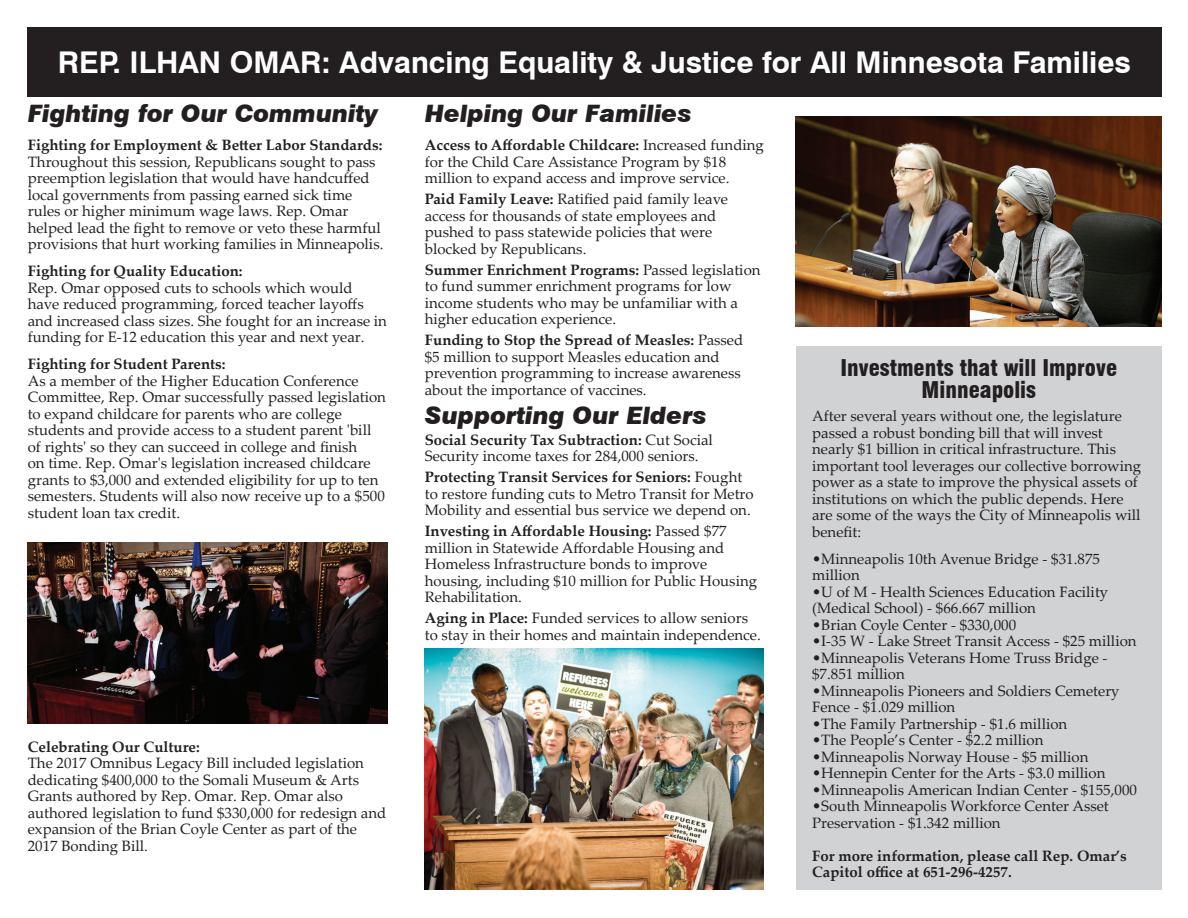
<style>
.page{position:relative;width:1188px;height:918px;background:#fff}
.page>*{position:absolute;margin:0;border:0;box-sizing:border-box;transform-origin:0 0}
.t1{font:700 30px "Swiss 721 BT";color:#fff}
.t2{font:italic 900 24px "Swiss 721 BT";color:#231f20}
.t3{font:900 condensed 22.5px/21.6px "Swiss 721 BT";color:#231f20;text-align:center}
.t4{font:15px/16.5px "Palatino Linotype";color:#231f20}
.t5{font:700 15px/16.5px "Palatino Linotype";color:#231f20}
.s1{font-weight:700}
</style>
<div class="page">
<div style="left:27px;top:27px;width:1135px;height:69px;background:#231f20"></div>
<img style="left:27px;top:542px;width:360px;height:182px">
<img style="left:425px;top:649px;width:338px;height:241px">
<div style="left:796px;top:347px;width:366px;height:543px;background:#d1d2d4"></div>
<img style="left:796px;top:117px;width:366px;height:209px">
<h1 class="t1" style="left:58px;top:41px;width:1075px">REP. ILHAN OMAR: Advancing Equality &amp; Justice for All Minnesota Families</h1>
<h2 class="t2" style="left:28px;top:99px;width:352px">Fighting for Our Community</h2>
<p class="t5" style="left:28px;top:137px;width:356px">Fighting for Employment &amp; Better Labor Standards:</p>
<p class="t4" style="left:28px;top:153px;width:357px">Throughout this session, Republicans sought to pass preemption legislation that would have handcuffed local governments from passing earned sick time rules or higher minimum wage laws. Rep. Omar helped lead the fight to remove or veto these harmful provisions that hurt working families in Minneapolis.</p>
<p class="t5" style="left:28px;top:263px;width:216px">Fighting for Quality Education:</p>
<p class="t4" style="left:28px;top:279px;width:361px">Rep. Omar opposed cuts to schools which would have reduced programming, forced teacher layoffs and increased class sizes. She fought for an increase in funding for E-12 education this year and next year.</p>
<p class="t5" style="left:28px;top:356px;width:199px">Fighting for Student Parents:</p>
<p class="t4" style="left:28px;top:372px;width:360px">As a member of the Higher Education Conference Committee, Rep. Omar successfully passed legislation to expand childcare for parents who are college students and provide access to a student parent 'bill of rights' so they can succeed in college and finish<br>on time. Rep. Omar's legislation increased childcare grants to $3,000 and extended eligibility for up to ten semesters. Students will also now receive up to a $500 student loan tax credit.</p>
<h2 class="t2" style="left:425px;top:99px;width:269px">Helping Our Families</h2>
<p class="t4" style="left:425px;top:136px;width:341px"><span class="s1">Access to Affordable Childcare:</span> Increased funding for the Child Care Assistance Program by $18 million to expand access and improve service.</p>
<p class="t4" style="left:425px;top:190px;width:305px"><span class="s1">Paid Family Leave:</span> Ratified paid family leave access for thousands of state employees and pushed to pass statewide policies that were blocked by Republicans.</p>
<p class="t4" style="left:425px;top:261px;width:337px"><span class="s1">Summer Enrichment Programs:</span> Passed legislation to fund summer enrichment programs for low income students who may be unfamiliar with a higher education experience.</p>
<p class="t4" style="left:425px;top:331px;width:320px"><span class="s1">Funding to Stop the Spread of Measles:</span> Passed $5 million to support Measles education and prevention programming to increase awareness about the importance of vaccines.</p>
<h2 class="t2" style="left:425px;top:401px;width:284px">Supporting Our Elders</h2>
<p class="t4" style="left:425px;top:431px;width:290px"><span class="s1">Social Security Tax Subtraction:</span> Cut Social<br>Security income taxes for 284,000 seniors.</p>
<p class="t4" style="left:425px;top:468px;width:330px"><span class="s1">Protecting Transit Services for Seniors:</span> Fought to restore funding cuts to Metro Transit for Metro<br>Mobility and essential bus service we depend on.</p>
<p class="t4" style="left:425px;top:522px;width:334px"><span class="s1">Investing in Affordable Housing:</span> Passed $77 million in Statewide Affordable Housing and Homeless Infrastructure bonds to improve housing, including $10 million for Public Housing Rehabilitation.</p>
<p class="t4" style="left:425px;top:609px;width:338px"><span class="s1">Aging in Place:</span> Funded services to allow seniors to stay in their homes and maintain independence.</p>
<h3 class="t3" style="left:840px;top:357px;width:278px">Investments that will Improve<br>Minneapolis</h3>
<p class="t4" style="left:812px;top:407px;width:331px">After several years without one, the legislature passed a robust bonding bill that will invest nearly $1 billion in critical infrastructure. This important tool leverages our collective borrowing power as a state to improve the physical assets of institutions on which the public depends. Here are some of the ways the City of Minneapolis will benefit:</p>
<p class="t4" style="left:812px;top:550px;width:289px">•Minneapolis 10th Avenue Bridge - $31.875 million</p>
<p class="t4" style="left:812px;top:583px;width:298px">•U of M - Health Sciences Education Facility (Medical School) - $66.667 million</p>
<p class="t4" style="left:812px;top:616px;width:206px">•Brian Coyle Center - $330,000</p>
<p class="t4" style="left:812px;top:632px;width:326px">•I-35 W - Lake Street Transit Access - $25 million</p>
<p class="t4" style="left:812px;top:649px;width:297px">•Minneapolis Veterans Home Truss Bridge - $7.851 million</p>
<p class="t4" style="left:812px;top:682px;width:309px">•Minneapolis Pioneers and Soldiers Cemetery<br>Fence - $1.029 million</p>
<p class="t4" style="left:812px;top:715px;width:257px">•The Family Partnership - $1.6 million</p>
<p class="t4" style="left:812px;top:731px;width:233px">•The People’s Center - $2.2 million</p>
<p class="t4" style="left:812px;top:748px;width:278px">•Minneapolis Norway House - $5 million</p>
<p class="t4" style="left:812px;top:764px;width:295px">•Hennepin Center for the Arts - $3.0 million</p>
<p class="t4" style="left:812px;top:781px;width:326px">•Minneapolis American Indian Center - $155,000</p>
<p class="t4" style="left:812px;top:797px;width:298px">•South Minneapolis Workforce Center Asset<br>Preservation - $1.342 million</p>
<p class="t5" style="left:812px;top:847px;width:316px">For more information, please call Rep. Omar’s<br>Capitol office at 651-296-4257.</p>
<p class="t5" style="left:28px;top:738px;width:174px">Celebrating Our Culture:</p>
<p class="t4" style="left:28px;top:754px;width:360px">The 2017 Omnibus Legacy Bill included legislation dedicating $400,000 to the Somali Museum &amp; Arts Grants authored by Rep. Omar. Rep. Omar also authored legislation to fund $330,000 for redesign and expansion of the Brian Coyle Center as part of the 2017 Bonding Bill.</p>
</div>
